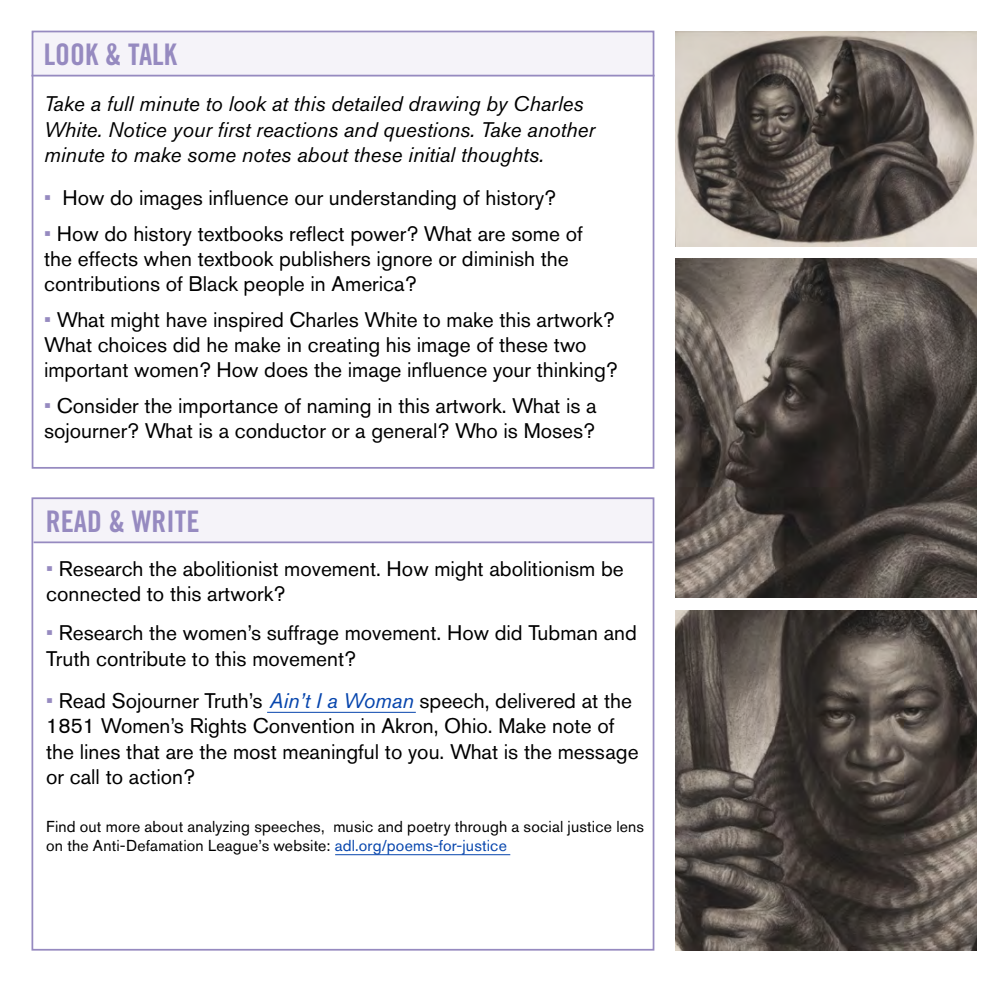
<style>
.page{position:relative;width:1008px;height:1008px;background:#fff}
.page>*{position:absolute;margin:0;border:0;box-sizing:border-box;transform-origin:0 0}
.t1{font:29.75px "Trade Gothic LT Std Bd Cn 20";color:#968ac0}
.t2{font:21px/25.2px "Akzidenz Grotesk Std";color:#000}
.t3{font:italic 21px/25.2px "Akzidenz Grotesk Std";color:#000}
.t4{font:15.75px/18.9px "Akzidenz Grotesk Std";letter-spacing:.01em;color:#000}
.s1{color:#968ac0}
.s2{font-style:italic;color:#0645ad}
.s3{color:#0645ad}
</style>
<div class="page">
<div style="left:34px;top:497px;width:619px;height:46px;background:#f5f3f9"></div>
<div style="left:32px;top:31px;width:622px;height:45px;background:#f5f3f9"></div>
<div style="left:32px;top:31px;width:622px;height:438px;border:2px solid #968ac0"></div>
<div style="left:32px;top:497px;width:622px;height:454px;border:2px solid #968ac0"></div>
<hr style="left:32px;top:75px;width:622px;height:1px;background:#968ac0">
<hr style="left:34px;top:541px;width:619px;height:2px;background:#968ac0">
<hr style="left:335px;top:854px;width:175px;height:1px;background:#0645ad">
<hr style="left:267px;top:712px;width:149px;height:1px;background:#0645ad">
<img style="left:676px;top:258px;width:300px;height:340px">
<img style="left:676px;top:611px;width:300px;height:340px">
<img style="left:676px;top:32px;width:300px;height:214px">
<h1 class="t1" style="left:44px;top:37px;width:135px">LOOK &amp; TALK</h1>
<p class="t3" style="left:44px;top:91px;width:552px">Take a full minute to look at this detailed drawing by Charles<br>White. Notice your first reactions and questions. Take another minute to make some notes about these initial thoughts.</p>
<p class="t2" style="left:44px;top:185px;width:513px"><span class="s1">•</span> How do images influence our understanding of history?</p>
<p class="t2" style="left:44px;top:221px;width:540px"><span class="s1">•</span> How do history textbooks reflect power? What are some of the effects when textbook publishers ignore or diminish the contributions of Black people in America?</p>
<p class="t2" style="left:44px;top:307px;width:575px"><span class="s1">•</span> What might have inspired Charles White to make this artwork?<br>What choices did he make in creating his image of these two important women? How does the image influence your thinking?</p>
<p class="t2" style="left:44px;top:393px;width:554px"><span class="s1">•</span> Consider the importance of naming in this artwork. What is a sojourner? What is a conductor or a general? Who is Moses?</p>
<h1 class="t1" style="left:46px;top:503px;width:155px">READ &amp; WRITE</h1>
<p class="t2" style="left:46px;top:556px;width:579px"><span class="s1">•</span> Research the abolitionist movement. How might abolitionism be connected to this artwork?</p>
<p class="t2" style="left:46px;top:620px;width:592px"><span class="s1">•</span> Research the women’s suffrage movement. How did Tubman and<br>Truth contribute to this movement?</p>
<p class="t2" style="left:46px;top:688px;width:594px"><span class="s1">•</span> Read Sojourner Truth’s <span class="s2">Ain’t I a Woman</span> speech, delivered at the 1851 Women’s Rights Convention in Akron, Ohio. Make note of the lines that are the most meaningful to you. What is the message or call to action?</p>
<p class="t4" style="left:46px;top:817px;width:599px">Find out more about analyzing speeches, music and poetry through a social justice lens on the Anti-Defamation League’s website: <span class="s3">adl.org/poems-for-justice</span></p>
</div>
